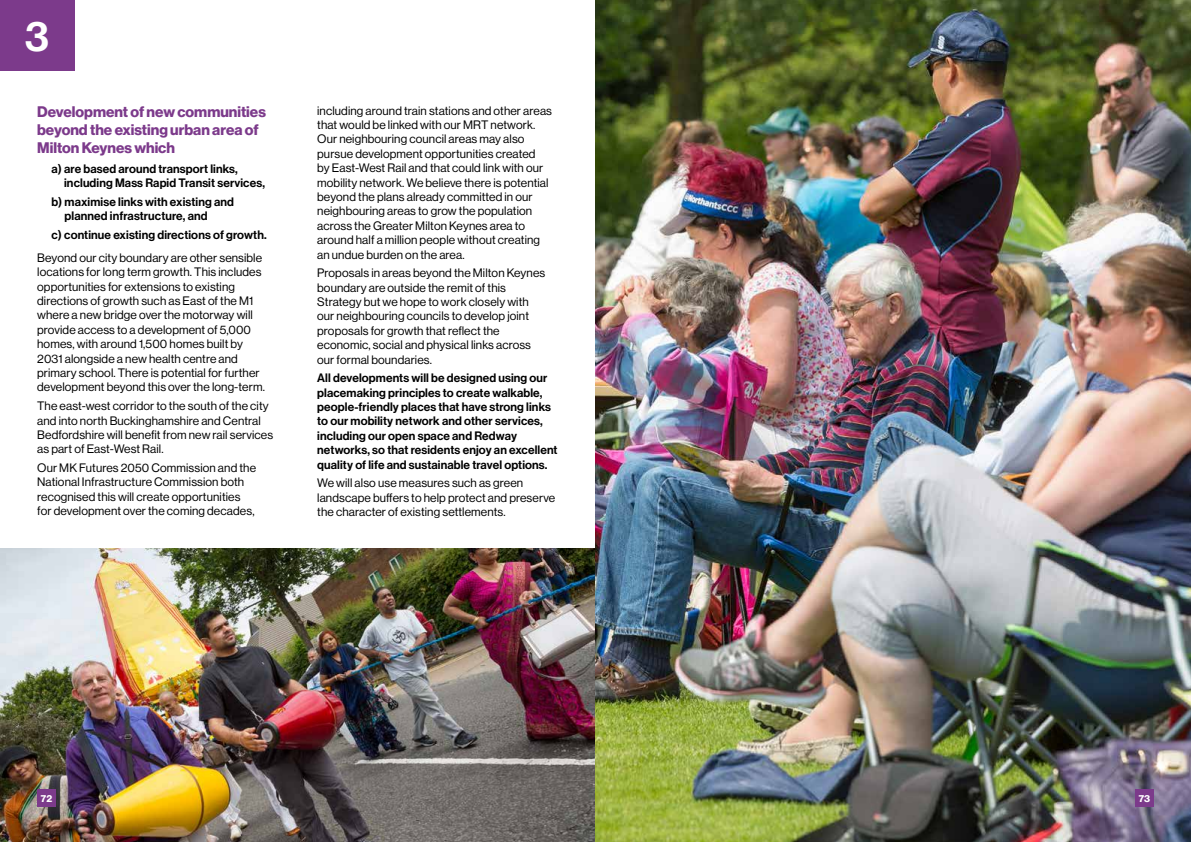
<style>
.page{position:relative;width:1191px;height:842px;background:#fff}
.page>*{position:absolute;margin:0;border:0;box-sizing:border-box;transform-origin:0 0}
.t1{font:42px "N Haas Grotesk DS Pro 65 Md";color:#fff}
.t2{font:15px/18px "N Haas Grotesk DS Pro 75 Bd";color:#7c3a8b}
.t3{font:12px/14.4px "N Haas Grotesk DS Pro 55 Rg";letter-spacing:.01em;color:#000}
.t4{font:12px/14.4px "N Haas Grotesk DS Pro 65 Md";letter-spacing:.01em;color:#000}
.t5{font:10px "N Haas Grotesk DS Pro 75 Bd";color:#fff}
</style>
<div class="page">
<div style="left:0;top:0;width:74px;height:70px;background:#7c3a8b"></div>
<img style="left:0;top:548px;width:595px;height:294px">
<img style="left:595px;top:0;width:596px;height:842px">
<div style="left:37px;top:789px;width:19px;height:18px;background:#7c3a8b"></div>
<div style="left:1135px;top:789px;width:18px;height:18px;background:#7c3a8b"></div>
<h1 class="t1" style="left:25px;top:12px;width:25px">3</h1>
<p class="t2" style="left:37px;top:103px;width:230px">Development of new communities beyond the existing urban area of<br>Milton Keynes which</p>
<p class="t4" style="left:64px;top:162px;width:202px;text-indent:-13px">a) are based around transport links, including Mass Rapid Transit services,</p>
<p class="t4" style="left:65px;top:195px;width:171px;text-indent:-13px">b) maximise links with existing and planned infrastructure, and</p>
<p class="t4" style="left:51px;top:228px;width:217px">c) continue existing directions of growth.</p>
<p class="t3" style="left:37px;top:251px;width:229px">Beyond our city boundary are other sensible locations for long term growth. This includes opportunities for extensions to existing directions of growth such as East of the M1 where a new bridge over the motorway will provide access to a development of 5,000 homes, with around 1,500 homes built by 2031 alongside a new health centre and primary school. There is potential for further development beyond this over the long-term.</p>
<p class="t3" style="left:37px;top:399px;width:237px">The east-west corridor to the south of the city and into north Buckinghamshire and Central Bedfordshire will benefit from new rail services as part of East-West Rail.</p>
<p class="t3" style="left:37px;top:461px;width:220px">Our MK Futures 2050 Commission and the National Infrastructure Commission both recognised this will create opportunities for development over the coming decades,</p>
<p class="t3" style="left:317px;top:103px;width:236px">including around train stations and other areas that would be linked with our MRT network.<br>Our neighbouring council areas may also pursue development opportunities created<br>by East-West Rail and that could link with our mobility network. We believe there is potential beyond the plans already committed in our neighbouring areas to grow the population across the Greater Milton Keynes area to around half a million people without creating an undue burden on the area.</p>
<p class="t3" style="left:317px;top:266px;width:230px">Proposals in areas beyond the Milton Keynes boundary are outside the remit of this Strategy but we hope to work closely with our neighbouring councils to develop joint proposals for growth that reflect the economic, social and physical links across our formal boundaries.</p>
<p class="t4" style="left:317px;top:371px;width:242px">All developments will be designed using our placemaking principles to create walkable, people-friendly places that have strong links to our mobility network and other services, including our open space and Redway networks, so that residents enjoy an excellent quality of life and sustainable travel options.</p>
<p class="t3" style="left:317px;top:476px;width:239px">We will also use measures such as green landscape buffers to help protect and preserve the character of existing settlements.</p>
<p class="t5" style="left:41px;top:793px;width:13px">72</p>
<p class="t5" style="left:1138px;top:793px;width:13px">73</p>
</div>
